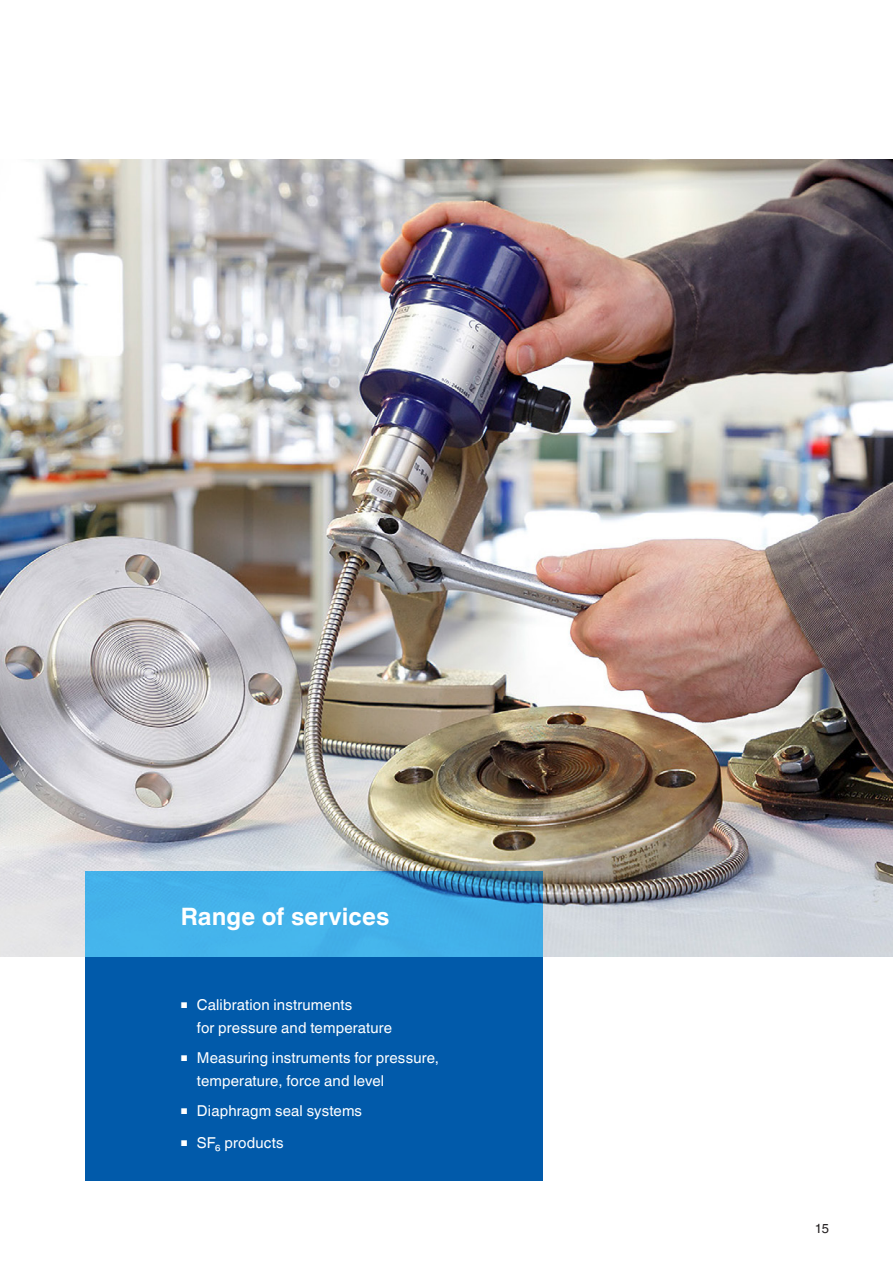
<style>
.page{position:relative;width:893px;height:1263px;background:#fff}
.page>*{position:absolute;margin:0;border:0;box-sizing:border-box;transform-origin:0 0}
.t1{font:700 24px "Helvetica World";letter-spacing:.005em;color:#fff}
.t2{font:15px/23.2px "Helvetica World";letter-spacing:.01em;color:#fff}
.t3{font:13.05px "Helvetica World";color:#231f20}
.s1{font-size:8.25px}
</style>
<div class="page">
<div style="left:85px;top:957px;width:457px;height:223px;background:#015aaa"></div>
<img style="left:0;top:159px;width:893px;height:798px">
<svg style="left:85px;top:872px;width:457px;height:85px;background:#41abe3"></svg>
<h1 class="t1" style="left:181px;top:903px;width:210px">Range of services</h1>
<p class="t2" style="left:197px;top:993px;width:197px;text-indent:-16px"><span class="s1">■</span> Calibration instruments<br>for pressure and temperature</p>
<p class="t2" style="left:197px;top:1046px;width:244px;text-indent:-16px"><span class="s1">■</span> Measuring instruments for pressure, temperature, force and level</p>
<p class="t2" style="left:181px;top:1099px;width:183px"><span class="s1">■</span> Diaphragm seal systems</p>
<p class="t2" style="left:181px;top:1131px;width:105px"><span class="s1">■</span> SF₆ products</p>
<p class="t3" style="left:815px;top:1221px;width:16px">15</p>
</div>
